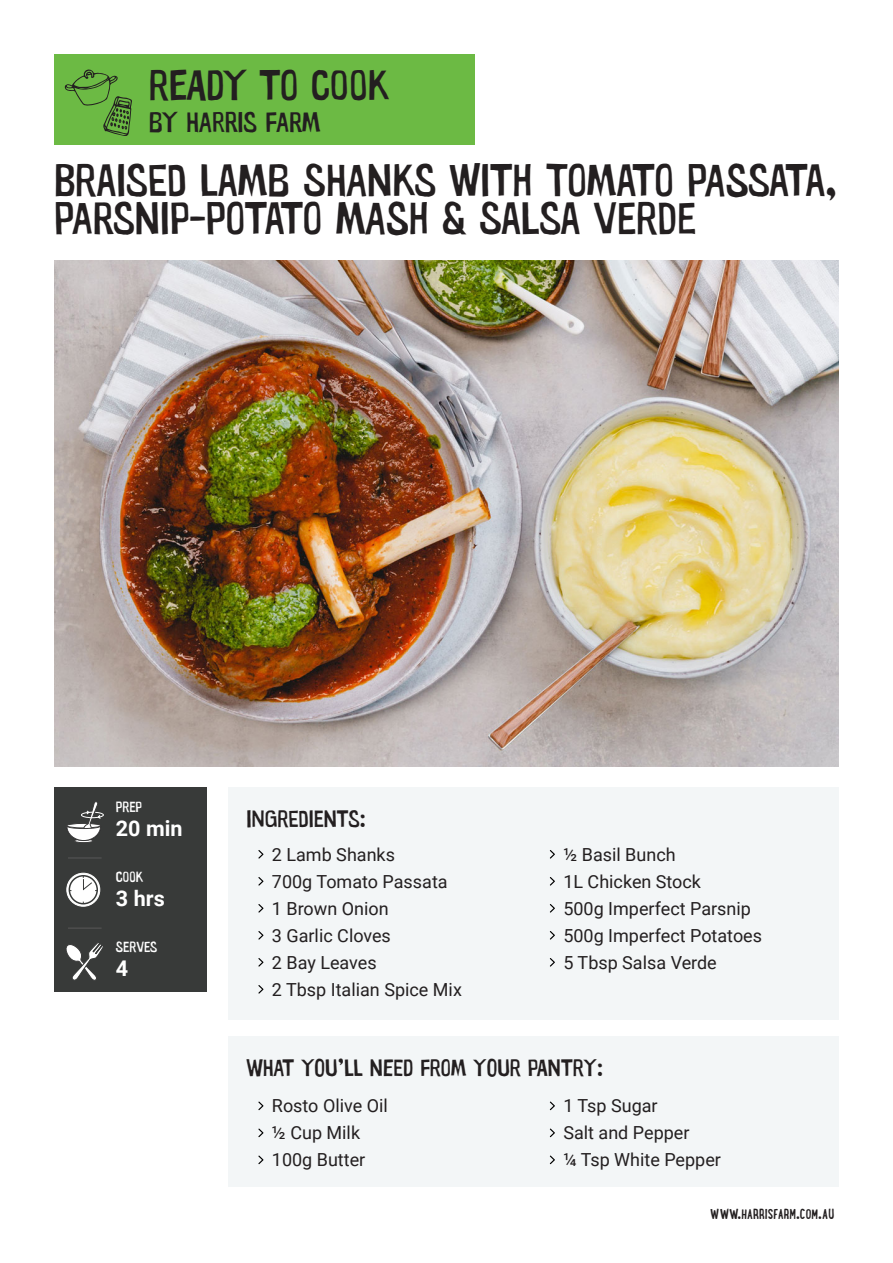
<style>
.page{position:relative;width:893px;height:1263px;background:#fff}
.page>*{position:absolute;margin:0;border:0;box-sizing:border-box;transform-origin:0 0}
.t1{font:46.05px/38.4px "Warugaki";color:#231f20}
.t2{font:43.2px "Warugaki";letter-spacing:-.005em;color:#231f20}
.t3{font:28.8px "Warugaki";color:#231f20}
.t4{font:24px "Warugaki";color:#231f20}
.t5{font:700 21.6px "Roboto";color:#fff}
.t6{font:18px "Roboto";color:#231f20}
.t7{font:700 15px "Lunch Box";color:#231f20}
.t8{font:15px "Warugaki";color:#fff}
</style>
<div class="page">
<div style="left:228px;top:787px;width:611px;height:233px;background:#f3f6f7"></div>
<div style="left:54px;top:54px;width:420px;height:90px;background:#6cba44"></div>
<div style="left:228px;top:1036px;width:611px;height:150px;background:#f3f6f7"></div>
<img style="left:54px;top:261px;width:785px;height:505px">
<div style="left:54px;top:787px;width:152px;height:204px;background:#383a39"></div>
<hr style="left:68px;top:857px;width:34px;height:1px;background:#535353">
<hr style="left:68px;top:927px;width:34px;height:2px;background:#535353">
<svg style="left:258px;top:850px;width:5px;height:8px"></svg>
<svg style="left:550px;top:850px;width:5px;height:8px"></svg>
<svg style="left:258px;top:877px;width:5px;height:8px"></svg>
<svg style="left:550px;top:877px;width:5px;height:8px"></svg>
<svg style="left:258px;top:904px;width:5px;height:8px"></svg>
<svg style="left:550px;top:904px;width:5px;height:8px"></svg>
<svg style="left:258px;top:931px;width:5px;height:8px"></svg>
<svg style="left:550px;top:931px;width:5px;height:8px"></svg>
<svg style="left:258px;top:958px;width:5px;height:8px"></svg>
<svg style="left:258px;top:985px;width:5px;height:8px"></svg>
<svg style="left:550px;top:958px;width:5px;height:8px"></svg>
<svg style="left:258px;top:1101px;width:5px;height:9px"></svg>
<svg style="left:550px;top:1128px;width:5px;height:9px"></svg>
<svg style="left:258px;top:1128px;width:5px;height:9px"></svg>
<svg style="left:550px;top:1155px;width:5px;height:9px"></svg>
<svg style="left:258px;top:1155px;width:5px;height:9px"></svg>
<svg style="left:550px;top:1101px;width:5px;height:9px"></svg>
<svg style="left:64px;top:69px;width:68px;height:67px"></svg>
<svg style="left:66px;top:943px;width:37px;height:38px"></svg>
<div style="left:74px;top:839px;width:19px;height:4px;border:1px solid #3a3a3a;border-radius:50%"></div>
<svg style="left:67px;top:801px;width:37px;height:40px"></svg>
<svg style="left:67px;top:873px;width:33px;height:33px"></svg>
<div style="left:66px;top:873px;width:34px;height:34px;border:1px solid #fff;border-radius:50%"></div>
<div style="left:69px;top:876px;width:28px;height:28px;background:#fff;border-radius:50%"></div>
<div style="left:69px;top:875px;width:29px;height:29px;border:2px solid #383a39;border-radius:50%"></div>
<svg style="left:83px;top:875px;width:14px;height:16px"></svg>
<p class="t2" style="left:149px;top:58px;width:243px">READY TO COOK</p>
<p class="t3" style="left:149px;top:104px;width:173px">BY HARRIS FARM</p>
<p class="t1" style="left:54px;top:160px;width:785px">BRAISED LAMB SHANKS WITH TOMATO PASSATA,<br>PARSNIP-POTATO MASH &amp; SALSA VERDE</p>
<p class="t8" style="left:116px;top:797px;width:28px">PREP</p>
<p class="t5" style="left:116px;top:813px;width:68px">20 min</p>
<p class="t8" style="left:116px;top:867px;width:29px">COOK</p>
<p class="t5" style="left:116px;top:883px;width:50px">3 hrs</p>
<p class="t8" style="left:116px;top:938px;width:43px">SERVES</p>
<p class="t5" style="left:116px;top:953px;width:14px">4</p>
<p class="t4" style="left:246px;top:804px;width:121px">INGREDIENTS:</p>
<p class="t6" style="left:272px;top:841px;width:125px">2 Lamb Shanks</p>
<p class="t6" style="left:563px;top:841px;width:114px">½ Basil Bunch</p>
<p class="t6" style="left:272px;top:868px;width:177px">700g Tomato Passata</p>
<p class="t6" style="left:563px;top:868px;width:139px">1L Chicken Stock</p>
<p class="t6" style="left:272px;top:895px;width:118px">1 Brown Onion</p>
<p class="t6" style="left:563px;top:895px;width:189px">500g Imperfect Parsnip</p>
<p class="t6" style="left:272px;top:922px;width:120px">3 Garlic Cloves</p>
<p class="t6" style="left:563px;top:922px;width:200px">500g Imperfect Potatoes</p>
<p class="t6" style="left:272px;top:949px;width:106px">2 Bay Leaves</p>
<p class="t6" style="left:563px;top:949px;width:155px">5 Tbsp Salsa Verde</p>
<p class="t6" style="left:272px;top:976px;width:191px">2 Tbsp Italian Spice Mix</p>
<p class="t4" style="left:246px;top:1053px;width:358px">WHAT YOU’LL NEED FROM YOUR PANTRY:</p>
<p class="t6" style="left:272px;top:1093px;width:117px">Rosto Olive Oil</p>
<p class="t6" style="left:272px;top:1120px;width:90px">½ Cup Milk</p>
<p class="t6" style="left:563px;top:1120px;width:128px">Salt and Pepper</p>
<p class="t6" style="left:563px;top:1147px;width:159px">¼ Tsp White Pepper</p>
<p class="t6" style="left:563px;top:1093px;width:96px">1 Tsp Sugar</p>
<p class="t6" style="left:272px;top:1147px;width:95px">100g Butter</p>
<p class="t7" style="left:710px;top:1204px;width:126px">WWW.HARRISFARM.COM.AU</p>
</div>
